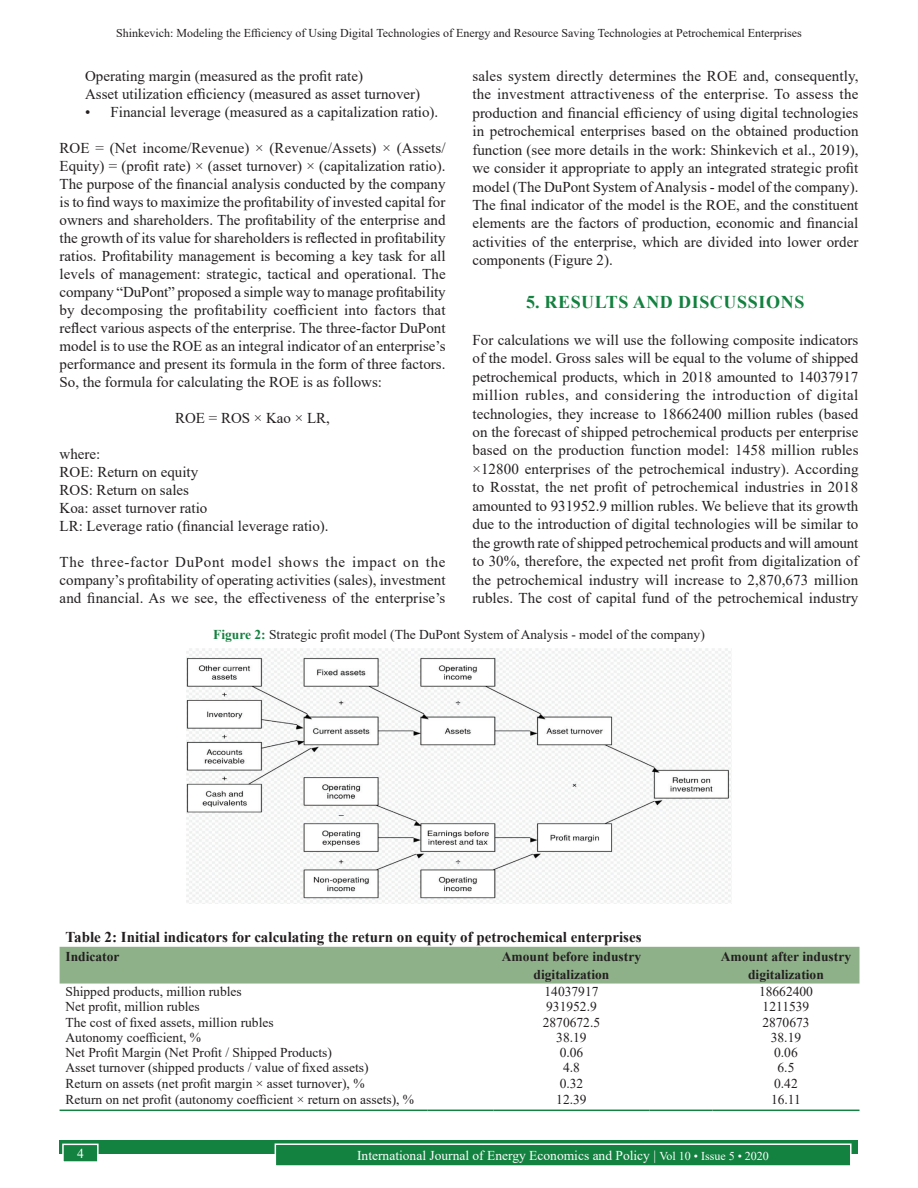
<style>
.page{position:relative;width:918px;height:1188px;background:#fff}
.page>*{position:absolute;margin:0;border:0;box-sizing:border-box;transform-origin:0 0}
.t1{font:700 18px "Times New Roman";letter-spacing:.035em;color:#13813f}
.TX{font:15px/18.5px "Times New Roman";color:#231f20;text-align:justify}
.L{font:15px "Times New Roman";color:#231f20}
.TT{font:700 15px "Times New Roman";color:#231f20}
.LL1{font:15px "Times New Roman";color:#231f20}
.LL{font:15px "Times New Roman";color:#231f20}
.TX_No_AfterSpace{font:15px "Times New Roman";color:#231f20}
.TB{font:13.5px "Times New Roman";color:#231f20}
.TCH{font:700 13.5px/18px "Times New Roman";color:#231f20;text-align:center}
.FGC{font:13.5px "Times New Roman";color:#231f20}
.t2{font:13.5px "Times New Roman";color:#fff}
.TBL{font:13.5px "Times New Roman";color:#231f20}
.t3{font:12px "Times New Roman";color:#231f20}
.s1{font-weight:700;color:#13813f}
.s2{font-size:12px}
</style>
<div class="page">
<div style="left:60px;top:1140px;width:798px;height:13px;background:#13813f"></div>
<div style="left:275px;top:1144px;width:576px;height:22px;background:#13813f"></div>
<div style="left:275px;top:1143px;width:577px;height:24px;border:2px solid #fff"></div>
<div style="left:63px;top:1144px;width:35px;height:18px;background:#13813f"></div>
<div style="left:62px;top:1144px;width:37px;height:19px;border:2px solid #fff"></div>
<img style="left:187px;top:648px;width:544px;height:255px">
<div style="left:60px;top:947px;width:800px;height:37px;background:#8fb18a"></div>
<hr style="left:60px;top:1110px;width:368px;height:1px;background:#13813f">
<hr style="left:428px;top:1110px;width:66px;height:1px;background:#13813f">
<hr style="left:494px;top:1110px;width:156px;height:1px;background:#13813f">
<hr style="left:650px;top:1110px;width:63px;height:1px;background:#13813f">
<hr style="left:713px;top:1110px;width:147px;height:1px;background:#13813f">
<p class="t3" style="left:116px;top:25px;width:687px">Shinkevich: Modeling the Efficiency of Using Digital Technologies of Energy and Resource Saving Technologies at Petrochemical Enterprises</p>
<p class="L" style="left:85px;top:65px;width:279px">Operating margin (measured as the profit rate)</p>
<p class="L" style="left:85px;top:83px;width:337px">Asset utilization efficiency (measured as asset turnover)</p>
<p class="LL1" style="left:85px;top:101px;width:355px">• Financial leverage (measured as a capitalization ratio).</p>
<p class="TX" style="left:60px;top:138px;width:388px;line-height:18px">ROE = (Net income/Revenue) × (Revenue/Assets) × (Assets/ Equity) = (profit rate) × (asset turnover) × (capitalization ratio).<br>The purpose of the financial analysis conducted by the company is to find ways to maximize the profitability of invested capital for owners and shareholders. The profitability of the enterprise and the growth of its value for shareholders is reflected in profitability ratios. Profitability management is becoming a key task for all levels of management: strategic, tactical and operational. The company “DuPont” proposed a simple way to manage profitability by decomposing the profitability coefficient into factors that reflect various aspects of the enterprise. The three-factor DuPont model is to use the ROE as an integral indicator of an enterprise’s performance and present its formula in the form of three factors.<br>So, the formula for calculating the ROE is as follows:</p>
<p class="TX" style="left:175px;top:408px;width:156px">ROE = ROS × Kао × LR,</p>
<p class="TX_No_AfterSpace" style="left:60px;top:443px;width:42px">where:</p>
<p class="L" style="left:60px;top:461px;width:140px">ROE: Return on equity</p>
<p class="L" style="left:60px;top:479px;width:131px">ROS: Return on sales</p>
<p class="L" style="left:60px;top:497px;width:149px">Kоа: asset turnover ratio</p>
<p class="LL" style="left:60px;top:515px;width:271px">LR: Leverage ratio (financial leverage ratio).</p>
<p class="TX" style="left:60px;top:552px;width:387px;line-height:18px">The three-factor DuPont model shows the impact on the company’s profitability of operating activities (sales), investment and financial. As we see, the effectiveness of the enterprise’s</p>
<p class="TX" style="left:472px;top:66px;width:388px">sales system directly determines the ROE and, consequently, the investment attractiveness of the enterprise. To assess the production and financial efficiency of using digital technologies in petrochemical enterprises based on the obtained production function (see more details in the work: Shinkevich et al., 2019), we consider it appropriate to apply an integrated strategic profit model (The DuPont System of Analysis - model of the company).<br>The final indicator of the model is the ROE, and the constituent elements are the factors of production, economic and financial activities of the enterprise, which are divided into lower order components (Figure 2).</p>
<h1 class="t1" style="left:526px;top:289px;width:280px">5. RESULTS AND DISCUSSIONS</h1>
<p class="TX" style="left:472px;top:330px;width:388px">For calculations we will use the following composite indicators of the model. Gross sales will be equal to the volume of shipped petrochemical products, which in 2018 amounted to 14037917 million rubles, and considering the introduction of digital technologies, they increase to 18662400 million rubles (based on the forecast of shipped petrochemical products per enterprise based on the production function model: 1458 million rubles ×12800 enterprises of the petrochemical industry). According to Rosstat, the net profit of petrochemical industries in 2018 amounted to 931952.9 million rubles. We believe that its growth due to the introduction of digital technologies will be similar to the growth rate of shipped petrochemical products and will amount to 30%, therefore, the expected net profit from digitalization of the petrochemical industry will increase to 2,870,673 million rubles. The cost of capital fund of the petrochemical industry</p>
<p class="FGC" style="left:213px;top:625px;width:493px"><span class="s1">Figure 2:</span> Strategic profit model (The DuPont System of Analysis - model of the company)</p>
<p class="TT" style="left:66px;top:926px;width:578px">Table 2: Initial indicators for calculating the return on equity of petrochemical enterprises</p>
<p class="TCH" style="left:66px;top:947px;width:56px">Indicator</p>
<p class="TCH" style="left:502px;top:947px;width:141px">Amount before industry digitalization</p>
<p class="TCH" style="left:721px;top:947px;width:132px">Amount after industry digitalization</p>
<p class="TB" style="left:66px;top:982px;width:178px">Shipped products, million rubles</p>
<p class="TB" style="left:545px;top:982px;width:55px">14037917</p>
<p class="TB" style="left:759px;top:982px;width:56px">18662400</p>
<p class="TB" style="left:66px;top:997px;width:136px">Net profit, million rubles</p>
<p class="TB" style="left:546px;top:997px;width:52px">931952.9</p>
<p class="TB" style="left:763px;top:997px;width:48px">1211539</p>
<p class="TB" style="left:66px;top:1012px;width:210px">The cost of fixed assets, million rubles</p>
<p class="TB" style="left:543px;top:1012px;width:59px">2870672.5</p>
<p class="TB" style="left:762px;top:1012px;width:49px">2870673</p>
<p class="TB" style="left:66px;top:1028px;width:137px">Autonomy coefficient, %</p>
<p class="TB" style="left:556px;top:1028px;width:32px">38.19</p>
<p class="TB" style="left:771px;top:1028px;width:32px">38.19</p>
<p class="TB" style="left:66px;top:1043px;width:268px">Net Profit Margin (Net Profit / Shipped Products)</p>
<p class="TB" style="left:560px;top:1043px;width:25px">0.06</p>
<p class="TB" style="left:774px;top:1043px;width:25px">0.06</p>
<p class="TB" style="left:66px;top:1058px;width:304px">Asset turnover (shipped products / value of fixed assets)</p>
<p class="TB" style="left:563px;top:1058px;width:18px">4.8</p>
<p class="TB" style="left:778px;top:1058px;width:18px">6.5</p>
<p class="TB" style="left:66px;top:1074px;width:301px">Return on assets (net profit margin × asset turnover), %</p>
<p class="TB" style="left:560px;top:1074px;width:25px">0.32</p>
<p class="TB" style="left:774px;top:1074px;width:25px">0.42</p>
<p class="TBL" style="left:66px;top:1090px;width:350px">Return on net profit (autonomy coefficient × return on assets), %</p>
<p class="TBL" style="left:556px;top:1090px;width:32px">12.39</p>
<p class="TBL" style="left:771px;top:1090px;width:31px">16.11</p>
<p class="t2" style="left:77px;top:1144px;width:8px">4</p>
<p class="t2" style="left:357px;top:1146px;width:413px">International Journal of Energy Economics and Policy | <span class="s2">Vol 10 • Issue 5 • 2020</span></p>
</div>
